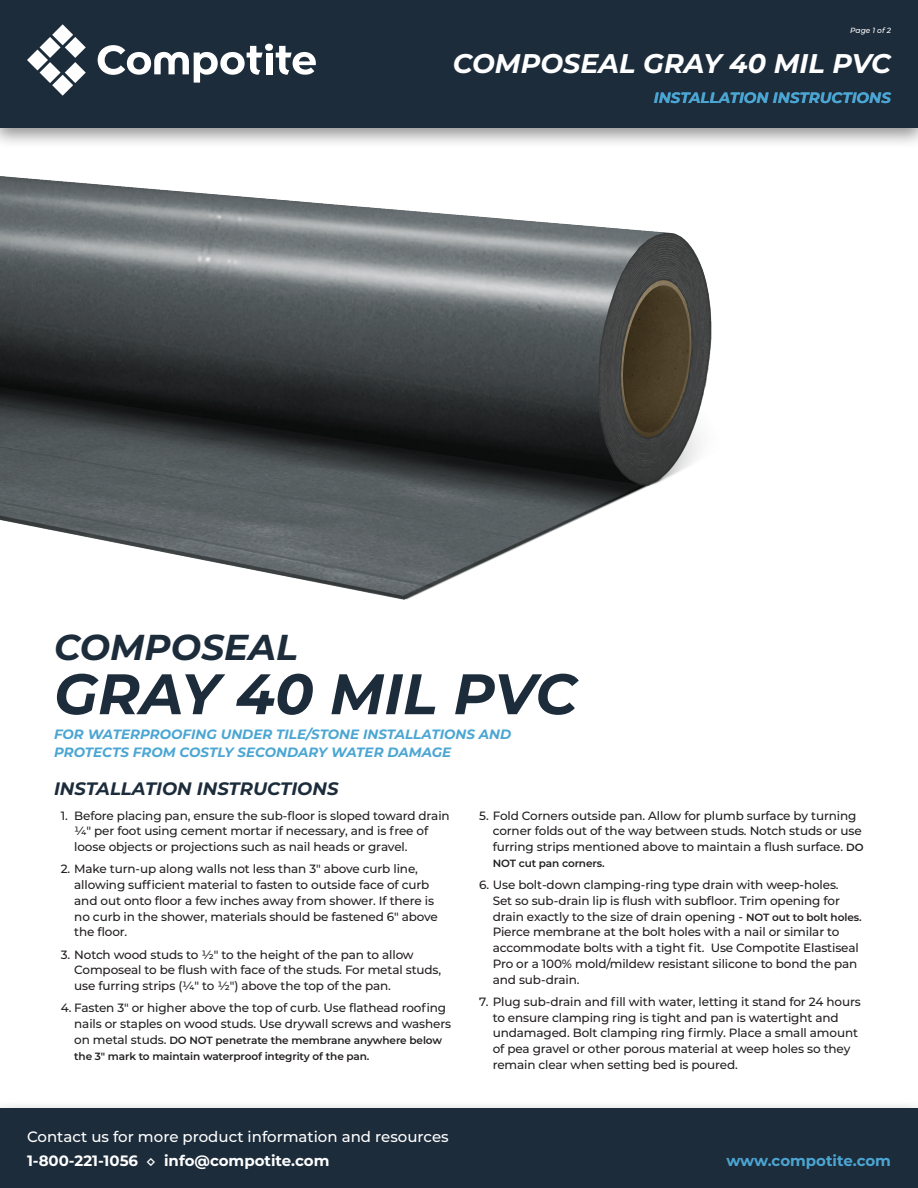
<style>
.page{position:relative;width:918px;height:1188px;background:#fff}
.page>*{position:absolute;margin:0;border:0;box-sizing:border-box;transform-origin:0 0}
.t1{font:italic 700 57px "Montserrat";color:#1d2c3b}
.t2{font:italic 700 36px "Montserrat";color:#1d2c3b}
.t3{font:italic 700 27px "Montserrat";color:#fff}
.t4{font:italic 700 18px "Montserrat";color:#1d2c3b}
.t5{font:500 15px "Montserrat";color:#fff}
.t6{font:700 15px "Montserrat";color:#fff}
.t7{font:italic 700 15px "Montserrat";color:#4ba6d3}
.t8{font:700 15px "Montserrat";color:#4ba6d3}
.t9{font:italic 700 13.5px/18px "Montserrat";color:#4ba6d3}
.t10{font:500 12px/15.8px "Montserrat";letter-spacing:-.01em;color:#231f20}
.t11{font:600 10.5px/15.8px "Montserrat";letter-spacing:-.01em;color:#231f20}
.t12{font:italic 500 7.5px "Montserrat";color:#fff}
.s1{font-weight:500;font-size:12px}
.s2{font-weight:600;font-size:10.5px}
</style>
<div class="page">
<img style="left:0;top:176px;width:712px;height:424px">
<div style="left:0;top:0;width:918px;height:150px;background:#231f20;opacity:.5"></div>
<div style="left:0;top:0;width:918px;height:128px;background:#1d2c3b"></div>
<div style="left:266px;top:53px;width:6px;height:21px;background:#fff"></div>
<div style="left:265px;top:44px;width:8px;height:7px;background:#fff;border-radius:50%"></div>
<svg style="left:276px;top:46px;width:40px;height:29px"></svg>
<svg style="left:98px;top:45px;width:165px;height:38px"></svg>
<svg style="left:27px;top:24px;width:59px;height:72px"></svg>
<div style="left:0;top:1100px;width:918px;height:88px;background:#f8f7f8"></div>
<div style="left:0;top:1108px;width:918px;height:80px;background:#1d2c3b"></div>
<p class="t12" style="left:850px;top:25px;width:42px">Page 1 of 2</p>
<h3 class="t3" style="left:453px;top:44px;width:440px">COMPOSEAL GRAY 40 MIL PVC</h3>
<p class="t7" style="left:654px;top:86px;width:239px">INSTALLATION INSTRUCTIONS</p>
<h2 class="t2" style="left:54px;top:621px;width:245px">COMPOSEAL</h2>
<h1 class="t1" style="left:54px;top:653px;width:525px">GRAY 40 MIL PVC</h1>
<p class="t9" style="left:54px;top:724px;width:459px">FOR WATERPROOFING UNDER TILE/STONE INSTALLATIONS AND<br>PROTECTS FROM COSTLY SECONDARY WATER DAMAGE</p>
<h3 class="t4" style="left:54px;top:775px;width:286px">INSTALLATION INSTRUCTIONS</h3>
<p class="t10" style="left:74px;top:807px;width:377px;text-indent:-14px">1. Before placing pan, ensure the sub-floor is sloped toward drain ¼″ per foot using cement mortar if necessary, and is free of loose objects or projections such as nail heads or gravel.</p>
<p class="t10" style="left:74px;top:861px;width:365px;text-indent:-14px">2. Make turn-up along walls not less than 3″ above curb line, allowing sufficient material to fasten to outside face of curb and out onto floor a few inches away from shower. If there is no curb in the shower, materials should be fastened 6″ above the floor.</p>
<p class="t10" style="left:74px;top:946px;width:368px;text-indent:-14px">3. Notch wood studs to ½″ to the height of the pan to allow<br>Composeal to be flush with face of the studs. For metal studs, use furring strips (¼″ to ½″) above the top of the pan.</p>
<p class="t10" style="left:74px;top:1000px;width:379px;text-indent:-14px">4. Fasten 3″ or higher above the top of curb. Use flathead roofing nails or staples on wood studs. Use drywall screws and washers</p>
<p class="t11" style="left:74px;top:1032px;width:369px"><span class="s1">on metal studs.</span> DO NOT penetrate the membrane anywhere below the 3″ mark to maintain waterproof integrity of the pan.</p>
<p class="t10" style="left:493px;top:807px;width:372px;text-indent:-14px">5. Fold Corners outside pan. Allow for plumb surface by turning corner folds out of the way between studs. Notch studs or use furring strips mentioned above to maintain a flush surface. <span class="s2">DO</span></p>
<p class="t11" style="left:493px;top:855px;width:113px">NOT cut pan corners.</p>
<p class="t10" style="left:493px;top:877px;width:370px;text-indent:-13px">6. Use bolt-down clamping-ring type drain with weep-holes.<br>Set so sub-drain lip is flush with subfloor. Trim opening for drain exactly to the size of drain opening - <span class="s2">NOT out to bolt holes.<br></span>Pierce membrane at the bolt holes with a nail or similar to accommodate bolts with a tight fit. Use Compotite Elastiseal Pro or a 100% mold/mildew resistant silicone to bond the pan and sub-drain.</p>
<p class="t10" style="left:493px;top:993px;width:370px;text-indent:-14px">7. Plug sub-drain and fill with water, letting it stand for 24 hours to ensure clamping ring is tight and pan is watertight and undamaged. Bolt clamping ring firmly. Place a small amount of pea gravel or other porous material at weep holes so they remain clear when setting bed is poured.</p>
<p class="t5" style="left:27px;top:1126px;width:423px">Contact us for more product information and resources</p>
<p class="t6" style="left:27px;top:1150px;width:304px">1-800-221-1056 ◇ info@compotite.com</p>
<p class="t8" style="left:726px;top:1150px;width:166px">www.compotite.com</p>
</div>
